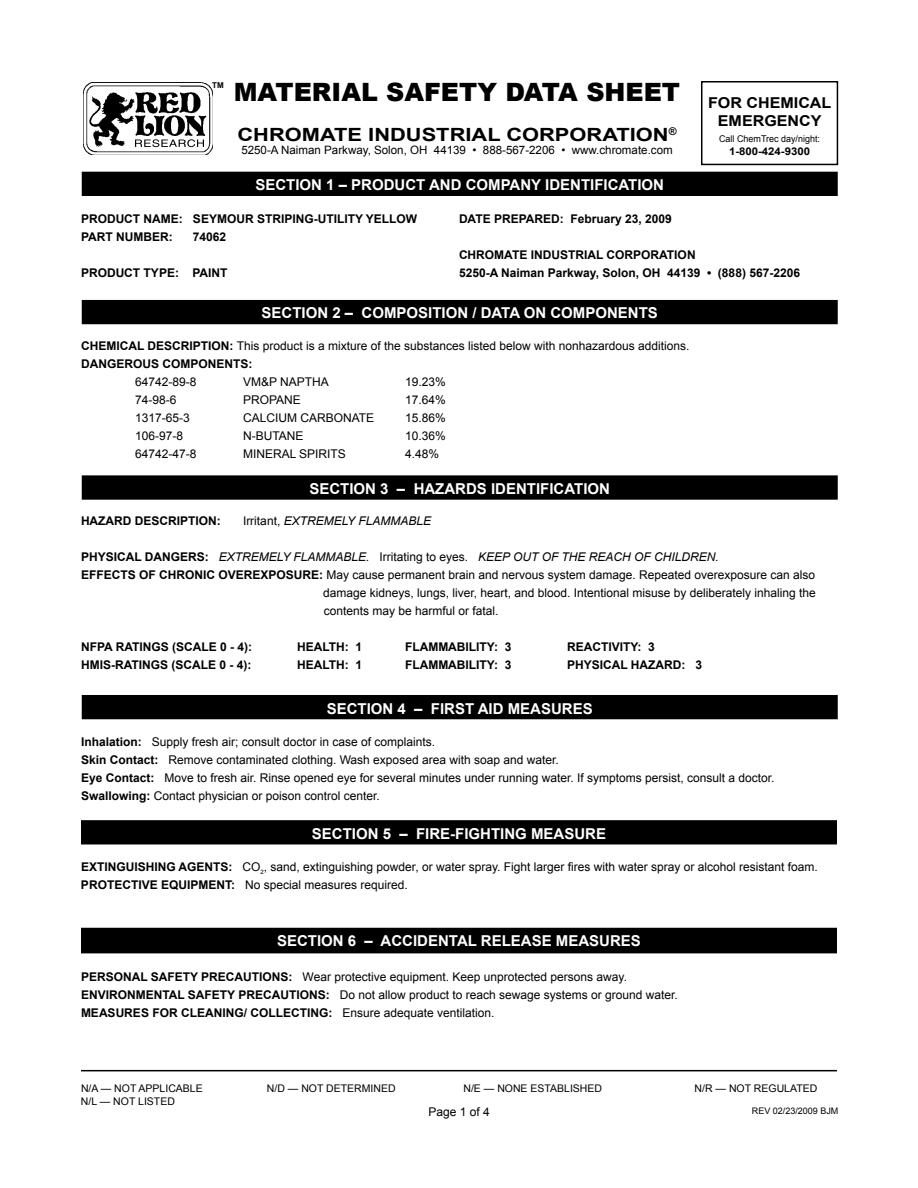
<style>
.page{position:relative;width:918px;height:1188px;background:#fff}
.page>*{position:absolute;margin:0;border:0;box-sizing:border-box;transform-origin:0 0}
.t1{font:900 25.2px "Arial";color:#000}
.t2{font:700 18.15px "Arial";color:#000;scale:1.2 1}
.t3{font:700 15px "Arial";color:#fff}
.t4{font:700 15px "Arial";color:#000;scale:1.07 1}
.t5{font:12px/18px "Arial";color:#000}
.t6{font:700 12px/18px "Arial";color:#000}
.t7{font:italic 12px "Arial";color:#000}
.t8{font:11.55px "Arial";color:#000}
.t9{font:700 10.65px "Arial";color:#000;scale:1.07 1}
.t10{font:700 10.65px "Arial";color:#000}
.t11{font:10.5px "Arial";color:#000}
.t12{font:9.3px "Arial";color:#000}
.t13{font:9px "Arial";color:#000}
.t14{font:700 8.1px "Arial";color:#000}
.s1{font-weight:700}
.s2{font-style:normal}
.s3{font-weight:700;font-style:normal}
</style>
<div class="page">
<hr style="left:81px;top:1070px;width:756px;height:1px;background:#000">
<img style="left:83px;top:83px;width:130px;height:72px">
<div style="left:701px;top:81px;width:137px;height:84px;border:2px solid #000"></div>
<svg style="left:135px;top:139px;width:69px;height:8px"></svg>
<div style="left:82px;top:172px;width:755px;height:23px;background:#000"></div>
<div style="left:82px;top:172px;width:756px;height:24px;border:2px solid #000"></div>
<div style="left:82px;top:301px;width:755px;height:22px;background:#000"></div>
<div style="left:82px;top:300px;width:756px;height:24px;border:2px solid #000"></div>
<div style="left:82px;top:476px;width:755px;height:23px;background:#000"></div>
<div style="left:82px;top:475px;width:756px;height:25px;border:2px solid #000"></div>
<div style="left:82px;top:696px;width:755px;height:23px;background:#000"></div>
<div style="left:82px;top:695px;width:756px;height:24px;border:2px solid #000"></div>
<div style="left:82px;top:821px;width:754px;height:23px;background:#000"></div>
<div style="left:81px;top:820px;width:756px;height:24px;border:2px solid #000"></div>
<div style="left:82px;top:928px;width:754px;height:25px;background:#000"></div>
<p class="t14" style="left:212px;top:80px;width:7px">TM</p>
<h1 class="t1" style="left:234px;top:73px;width:448px">MATERIAL SAFETY DATA SHEET</h1>
<h2 class="t2" style="left:238px;top:122px;width:40px">CHROMATE</h2>
<h2 class="t2" style="left:368px;top:122px;width:12px">INDUSTRIAL</h2>
<h2 class="t2" style="left:506px;top:122px;width:14px">CORPORATION</h2>
<p class="t10" style="left:669px;top:124px;width:9px">®</p>
<p class="t8" style="left:241px;top:143px;width:433px">5250-A Naiman Parkway, Solon, OH 44139 • 888-567-2206 • www.chromate.com</p>
<p class="t3" style="left:255px;top:175px;width:11px">SECTION</p>
<p class="t3" style="left:326px;top:175px;width:37px">1 – PRODUCT</p>
<p class="t3" style="left:429px;top:175px;width:12px">AND</p>
<p class="t3" style="left:466px;top:175px;width:12px">COMPANY</p>
<p class="t3" style="left:545px;top:175px;width:10px">IDENTIFICATION</p>
<p class="t4" style="left:708px;top:93px;width:12px">FOR</p>
<p class="t4" style="left:746px;top:93px;width:33px">CHEMICAL</p>
<p class="t4" style="left:718px;top:111px;width:12px">EMERGENCY</p>
<p class="t12" style="left:719px;top:133px;width:102px">Call ChemTrec day/night:</p>
<p class="t9" style="left:729px;top:144px;width:77px">1-800-424-9300</p>
<p class="t6" style="left:81px;top:210px;width:10px">PRODUCT</p>
<p class="t6" style="left:144px;top:210px;width:10px">NAME</p>
<p class="t6" style="left:179px;top:210px;width:24px">: SEYMOUR</p>
<p class="t6" style="left:257px;top:210px;width:8px">STRIPING</p>
<p class="t6" style="left:314px;top:210px;width:12px">-UTILITY</p>
<p class="t6" style="left:366px;top:210px;width:9px">YELLO</p>
<p class="t6" style="left:406px;top:210px;width:13px">W</p>
<p class="t6" style="left:81px;top:228px;width:9px">PART</p>
<p class="t6" style="left:116px;top:228px;width:10px">NUMBER</p>
<p class="t6" style="left:169px;top:228px;width:5px">:</p>
<p class="t6" style="left:193px;top:228px;width:35px">74062</p>
<p class="t6" style="left:81px;top:264px;width:10px">PRODUCT</p>
<p class="t6" style="left:144px;top:264px;width:9px">TYPE</p>
<p class="t6" style="left:175px;top:264px;width:26px">: PAINT</p>
<p class="t6" style="left:459px;top:210px;width:9px">DATE</p>
<p class="t6" style="left:494px;top:210px;width:10px">PREPARED</p>
<p class="t6" style="left:560px;top:210px;width:114px">: FEBRUARY 23, 2009</p>
<p class="t6" style="left:459px;top:246px;width:27px">CHROMATE</p>
<p class="t6" style="left:531px;top:246px;width:9px">INDUSTRIAL</p>
<p class="t6" style="left:459px;top:246px;width:343px;text-indent:148px">CORPORATION<br>5250-A NAIMAN PARKWAY, SOLON, OH 44139 • (888) 567-2206</p>
<p class="t3" style="left:262px;top:303px;width:11px">SECTION</p>
<p class="t3" style="left:332px;top:303px;width:40px">2 – COMPOSITION</p>
<p class="t3" style="left:472px;top:303px;width:19px">/ DATA</p>
<p class="t3" style="left:524px;top:303px;width:39px">ON COMPONENTS</p>
<p class="t5" style="left:81px;top:337px;width:610px"><span class="s1">CH EMICAL DESCRIPTION:</span> This product is a mixture of the substances listed below with nonhazardous additions.<br><span class="s1">DANGEROUS COMPONENTS:</span></p>
<p class="t5" style="left:135px;top:373px;width:63px">64742-89-8</p>
<p class="t5" style="left:243px;top:373px;width:55px">VM&amp;P Naptha</p>
<p class="t5" style="left:405px;top:373px;width:42px">19.23%</p>
<p class="t5" style="left:135px;top:391px;width:60px">74-98-6 propane</p>
<p class="t5" style="left:405px;top:391px;width:42px">17.64%</p>
<p class="t5" style="left:135px;top:409px;width:56px">1317-65-3</p>
<p class="t5" style="left:243px;top:409px;width:18px">Calcium</p>
<p class="t5" style="left:300px;top:409px;width:18px">Carbonate</p>
<p class="t5" style="left:405px;top:409px;width:42px">15.86%</p>
<p class="t5" style="left:135px;top:427px;width:74px">106-97-8 n</p>
<p class="t5" style="left:252px;top:427px;width:13px">-butane</p>
<p class="t5" style="left:405px;top:427px;width:42px">10.36%</p>
<p class="t5" style="left:135px;top:445px;width:63px">64742-47-8</p>
<p class="t5" style="left:243px;top:445px;width:18px">Mineral</p>
<p class="t5" style="left:299px;top:445px;width:16px">Spirits</p>
<p class="t5" style="left:405px;top:445px;width:36px">4.48%</p>
<p class="t3" style="left:309px;top:479px;width:11px">SECTION</p>
<p class="t3" style="left:380px;top:479px;width:56px">3 – HAZARDS</p>
<p class="t3" style="left:491px;top:479px;width:10px">IDENTIFICATION</p>
<p class="t6" style="left:81px;top:513px;width:141px">HAZARD DESCRIPTION:</p>
<p class="t7" style="left:243px;top:514px;width:190px"><span class="s2">Irritant,</span> EXTREMELY FLAMMABLE</p>
<p class="t7" style="left:81px;top:550px;width:639px"><span class="s3">PHYSICAL DANGERS:</span> EXTREMELY FLAMMABLE. <span class="s2">Irritating to eyes.</span> KEEP OUT OF THE REACH OF CHILDREN.</p>
<p class="t5" style="left:81px;top:566px;width:736px"><span class="s1">EFFECTS OF CHRONIC OVEREXPOSURE:</span> May cause permanent brain and nervous system damage. Repeated overexposure can also</p>
<p class="t5" style="left:323px;top:584px;width:494px">damage kidneys, lungs, liver, heart, and blood. Intentional misuse by deliberately inhaling the</p>
<p class="t5" style="left:324px;top:602px;width:176px">contents may be harmful or fatal.</p>
<p class="t6" style="left:81px;top:639px;width:9px">NFPA</p>
<p class="t6" style="left:116px;top:639px;width:138px">RATINGS (SCALE 0 - 4):</p>
<p class="t6" style="left:297px;top:639px;width:91px">HEALTH: 1 F</p>
<p class="t6" style="left:412px;top:639px;width:122px">LAMMABILITY: 3 R</p>
<p class="t6" style="left:576px;top:639px;width:81px">EACTIVITY: 3</p>
<p class="t6" style="left:81px;top:657px;width:172px">HMIS-RATINGS (SCALE 0 - 4):</p>
<p class="t6" style="left:297px;top:657px;width:91px">HEALTH: 1 F</p>
<p class="t6" style="left:412px;top:657px;width:118px">LAMMABILITY: 3 PH</p>
<p class="t6" style="left:584px;top:657px;width:120px">YSICAL HAZARD: 3</p>
<p class="t3" style="left:327px;top:698px;width:11px">SECTION</p>
<p class="t3" style="left:398px;top:698px;width:43px">4 – FIRST</p>
<p class="t3" style="left:478px;top:698px;width:10px">AID</p>
<p class="t3" style="left:508px;top:698px;width:12px">MEASURES</p>
<p class="t5" style="left:81px;top:733px;width:695px"><span class="s1">INHALATION:</span> Supply fresh air; consult doctor in case of complaints.<br><span class="s1">SKIN CONTACT:</span> Remove contaminated clothing. Wash exposed area with soap and water.<br><span class="s1">EYE CONTACT:</span> Move to fresh air. Rinse opened eye for several minutes under running water. If symptoms persist, consult a doctor.<br><span class="s1">SWALLOWING:</span> Contact physician or poison control center.</p>
<p class="t3" style="left:312px;top:824px;width:11px">SECTION</p>
<p class="t3" style="left:383px;top:824px;width:43px">5 – FIRE</p>
<p class="t3" style="left:450px;top:824px;width:51px">-FIG HTING</p>
<p class="t3" style="left:531px;top:824px;width:12px">MEASURE</p>
<p class="t5" style="left:81px;top:857px;width:738px"><span class="s1">EXTINGUISHING AGENTS:</span> CO<sub>2</sub>, sand, extinguishing powder, or water spray. Fight larger fires with water spray or alcohol resistant foam.<br><span class="s1">PROTECTIVE EQUIPMENT:</span> No special measures required.</p>
<p class="t3" style="left:277px;top:931px;width:11px">SECTION</p>
<p class="t3" style="left:348px;top:931px;width:44px">6 – ACCIDENTAL</p>
<p class="t3" style="left:481px;top:931px;width:11px">RELEASE</p>
<p class="t3" style="left:556px;top:931px;width:12px">MEASURES</p>
<p class="t5" style="left:81px;top:968px;width:598px"><span class="s1">PERSONAL SAFETY PRECAUTIONS:</span> Wear protective equipment. Keep unprotected persons away.<br><span class="s1">ENVIRONMENTAL SAFETY PRECAUTIONS:</span> Do not allow product to reach sewage systems or ground water.<br><span class="s1">MEASURES FOR CLEANING/ COLLECTING:</span> Ensure adequate ventilation.</p>
<p class="t11" style="left:81px;top:1082px;width:123px">N/A — NOT APPLICABLE</p>
<p class="t11" style="left:267px;top:1082px;width:130px">N/D — NOT DETERMINED</p>
<p class="t11" style="left:463px;top:1082px;width:140px">N/E — NONE ESTABLISHED</p>
<p class="t11" style="left:695px;top:1082px;width:124px">N/R — NOT REGULATED</p>
<p class="t11" style="left:81px;top:1094px;width:95px">N/L — NOT LISTED</p>
<p class="t13" style="left:752px;top:1105px;width:88px">REV 02/23/2009 BJM</p>
<p class="t5" style="left:428px;top:1103px;width:63px">Page 1 of 4</p>
</div>
